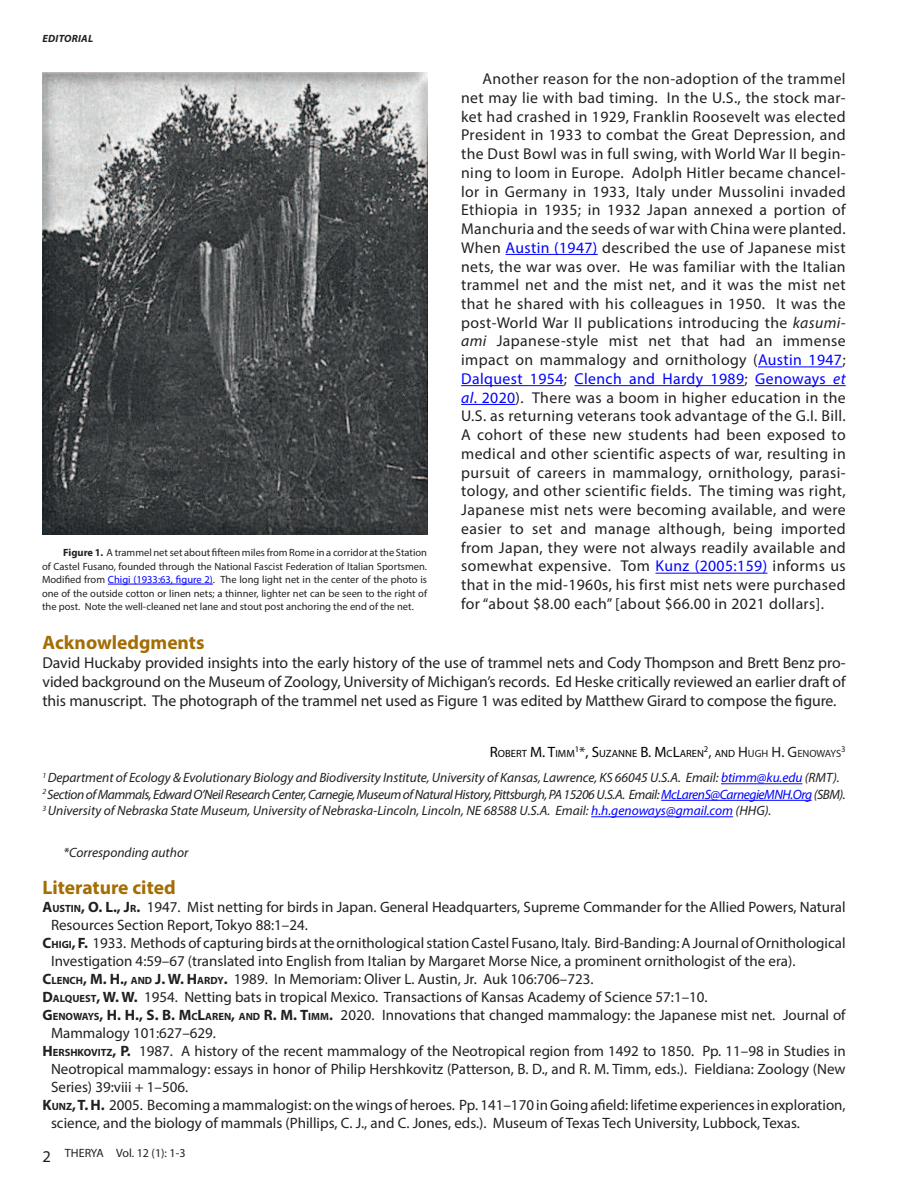
<style>
.page{position:relative;width:918px;height:1188px;background:#fff}
.page>*{position:absolute;margin:0;border:0;box-sizing:border-box;transform-origin:0 0}
.t1{font:700 19.5px "Myriad Pro";color:#a46d05}
.t2{font:15.75px/18.8px "Myriad Pro";letter-spacing:.005em;color:#231f20;text-align:justify}
.t3{font:15px "Myriad Pro";color:#231f20}
.t4{font:italic 13.5px/16.5px "Myriad Pro";letter-spacing:-.005em;color:#231f20}
.t5{font:12px "Myriad Pro";color:#231f20}
.t6{font:10.5px/13.5px "Myriad Pro";color:#231f20;text-align:justify}
.t7{font:10.5px "Myriad Pro";color:#000}
.t8{font:italic 700 10.5px "Myriad Pro";letter-spacing:.02em;color:#231f20}
.t9{font:700 10.5px "Myriad Pro";color:#231f20}
.t10{font:8.7px "Myriad Pro";color:#231f20}
.s1{font-weight:700}
.s2{color:#00f}
.s3{font-style:italic}
.s4{font-style:italic;color:#00f}
.s5{font-size:15px}
.s6{font-size:15px;color:#231f20}
.s7{color:#231f20}
.s8{font-weight:700;font-size:10.5px}
.s9{font-size:16.5px}
</style>
<div class="page">
<hr style="left:721px;top:783px;width:81px;height:1px;background:#00f">
<hr style="left:661px;top:800px;width:151px;height:1px;background:#00f">
<hr style="left:591px;top:816px;width:142px;height:1px;background:#00f">
<hr style="left:108px;top:584px;width:105px;height:1px;background:#00f">
<div style="left:39px;top:70px;width:389px;height:465px;background:#231f20;opacity:.3"></div>
<hr style="left:506px;top:254px;width:92px;height:1px;background:#00f">
<hr style="left:758px;top:367px;width:84px;height:1px;background:#00f">
<hr style="left:461px;top:385px;width:103px;height:1px;background:#00f">
<hr style="left:574px;top:385px;width:171px;height:1px;background:#00f">
<hr style="left:755px;top:385px;width:91px;height:1px;background:#00f">
<hr style="left:461px;top:404px;width:55px;height:1px;background:#00f">
<hr style="left:656px;top:573px;width:111px;height:1px;background:#00f">
<p class="t8" style="left:43px;top:31px;width:52px">EDITORIAL</p>
<p class="t6" style="left:42px;top:546px;width:387px;text-indent:21px"><span class="s1">Figure 1.</span> A trammel net set about fifteen miles from Rome in a corridor at the Station of Castel Fusano, founded through the National Fascist Federation of Italian Sportsmen.<br>Modified from <span class="s2">Chigi (1933:63, figure 2)</span>. The long light net in the center of the photo is one of the outside cotton or linen nets; a thinner, lighter net can be seen to the right of the post. Note the well-cleaned net lane and stout post anchoring the end of the net.</p>
<p class="t2" style="left:461px;top:69px;width:386px;text-indent:21px">Another reason for the non-adoption of the trammel net may lie with bad timing. In the U.S., the stock mar&shy;ket had crashed in 1929, Franklin Roosevelt was elected President in 1933 to combat the Great Depression, and the Dust Bowl was in full swing, with World War II begin&shy;ning to loom in Europe. Adolph Hitler became chancel&shy;lor in Germany in 1933, Italy under Mussolini invaded Ethiopia in 1935; in 1932 Japan annexed a portion of Manchuria and the seeds of war with China were planted.<br>When <span class="s2">Austin (1947)</span> described the use of Japanese mist nets, the war was over. He was familiar with the Italian trammel net and the mist net, and it was the mist net that he shared with his colleagues in 1950. It was the post-World War II publications introducing the <span class="s3">kasumi&shy;ami</span> Japanese-style mist net that had an immense impact on mammalogy and ornithology (<span class="s2">Austin 1947</span>; <span class="s2">Dalquest 1954</span>; <span class="s2">Clench and Hardy 1989</span>; <span class="s2">Genoways</span> <span class="s4">et al</span><span class="s2">. 2020</span>). There was a boom in higher education in the U.S. as returning veterans took advantage of the G.I. Bill.<br>A cohort of these new students had been exposed to medical and other scientific aspects of war, resulting in pursuit of careers in mammalogy, ornithology, parasi&shy;tology, and other scientific fields. The timing was right, Japanese mist nets were becoming available, and were easier to set and manage although, being imported from Japan, they were not always readily available and somewhat expensive. Tom <span class="s2">Kunz (2005:159)</span> informs us that in the mid-1960s, his first mist nets were purchased for “about $8.00 each” [about $66.00 in 2021 dollars].</p>
<p class="t1" style="left:43px;top:630px;width:164px">Acknowledgments</p>
<p class="t2" style="left:43px;top:653px;width:805px">David Huckaby provided insights into the early history of the use of trammel nets and Cody Thompson and Brett Benz pro&shy;vided background on the Museum of Zoology, University of Michigan’s records. Ed Heske critically reviewed an earlier draft of this manuscript. The photograph of the trammel net used as Figure 1 was edited by Matthew Girard to compose the figure.</p>
<p class="t7" style="left:490px;top:747px;width:77px"><span class="s5">R</span>OBERT <span class="s5">M. T</span>IMM</p>
<p class="t7" style="left:575px;top:747px;width:267px"><sup>1</sup><span class="s6">*</span><span class="s5">, S</span>UZANNE <span class="s5">B. M</span>C<span class="s5">L</span>AREN<sup>2</sup><span class="s6">,</span> AND <span class="s6">H</span><span class="s7">UGH</span> <span class="s6">H. G</span><span class="s7">ENOWAYS</span></p>
<p class="t10" style="left:841px;top:744px;width:6px">3</p>
<p class="t4" style="left:43px;top:769px;width:805px"><sup>1</sup> Department of Ecology &amp; Evolutionary Biology and Biodiversity Institute, University of Kansas, Lawrence, KS 66045 U.S.A. Email: <span class="s2">btimm@ku.edu</span> (RMT).<br><sup>2</sup> Section of Mammals, Edward O’Neil Research Center, Carnegie, Museum of Natural History, Pittsburgh, PA 15206 U.S.A. Email: <span class="s2">McLarenS@CarnegieMNH.Org</span> (SBM).<br><sup>3</sup> University of Nebraska State Museum, University of Nebraska-Lincoln, Lincoln, NE 68588 U.S.A. Email: <span class="s2">h.h.genoways@gmail.com</span> (HHG).</p>
<p class="t4" style="left:64px;top:844px;width:126px">*Corresponding author</p>
<p class="t1" style="left:43px;top:875px;width:135px">Literature cited</p>
<p class="t3" style="left:43px;top:898px;width:805px"><span class="s1">A</span><span class="s8">USTIN</span><span class="s1">, O. L., J</span><span class="s8">R</span><span class="s1">.</span> 1947. Mist netting for birds in Japan. General Headquarters, Supreme Commander for the Allied Powers, Natural</p>
<p class="t3" style="left:51px;top:916px;width:258px">Resources Section Report, Tokyo 88:1–24.</p>
<p class="t3" style="left:43px;top:934px;width:805px"><span class="s1">C</span><span class="s8">HIGI</span><span class="s1">,</span> <span class="s1">F.</span> 1933. Methods of capturing birds at the ornithological station Castel Fusano, Italy. Bird-Banding: A Journal of Ornithological</p>
<p class="t3" style="left:51px;top:952px;width:746px">Investigation 4:59–67 (translated into English from Italian by Margaret Morse Nice, a prominent ornithologist of the era).</p>
<p class="t3" style="left:43px;top:970px;width:553px"><span class="s1">C</span><span class="s8">LENCH</span><span class="s1">, M. H.,</span> <span class="s8">AND</span> <span class="s1">J. W. H</span><span class="s8">ARDY</span><span class="s1">.</span> 1989. In Memoriam: Oliver L. Austin, Jr. Auk 106:706–723.</p>
<p class="t3" style="left:43px;top:988px;width:667px"><span class="s1">D</span><span class="s8">ALQUEST</span><span class="s1">, W. W.</span> 1954. Netting bats in tropical Mexico. Transactions of Kansas Academy of Science 57:1–10.</p>
<p class="t9" style="left:43px;top:1010px;width:32px"><span class="s5">G</span>ENOWA</p>
<p class="t3" style="left:88px;top:1006px;width:759px"><span class="s8">YS</span><span class="s1">, H. H., S. B. M</span><span class="s8">C</span><span class="s1">L</span><span class="s8">AREN</span><span class="s1">,</span> <span class="s8">AND</span> <span class="s1">R. M. T</span><span class="s8">IMM</span><span class="s1">.</span> 2020. Innovations that changed mammalogy: the Japanese mist net. Journal of</p>
<p class="t3" style="left:51px;top:1024px;width:166px">Mammalogy 101:627–629.</p>
<p class="t3" style="left:43px;top:1042px;width:805px"><span class="s1">H</span> <span class="s8">ERSHKOVITZ</span><span class="s1">, P.</span> 1987. A history of the recent mammalogy of the Neotropical region from 1492 to 1850. Pp. 11–98 in Studies in</p>
<p class="t3" style="left:51px;top:1060px;width:796px">Neotropical mammalogy: essays in honor of Philip Hershkovitz (Patterson, B. D., and R. M. Timm, eds.). Fieldiana: Zoology (New</p>
<p class="t3" style="left:51px;top:1078px;width:139px">Series) 39:viii + 1–506.</p>
<p class="t3" style="left:43px;top:1096px;width:805px"><span class="s1">K</span><span class="s8">UNZ</span><span class="s1">, T. H.</span> 2005. Becoming a mammalogist: on the wings of heroes. Pp. 141–170 in Going afield: lifetime experiences in exploration,</p>
<p class="t3" style="left:51px;top:1114px;width:750px">science, and the biology of mammals (Phillips, C. J., and C. Jones, eds.). Museum of Texas Tech University, Lubbock, Texas.</p>
<p class="t5" style="left:43px;top:1146px;width:145px"><span class="s9">2</span> THERYA Vol. 12 (1): 1-3</p>
</div>
